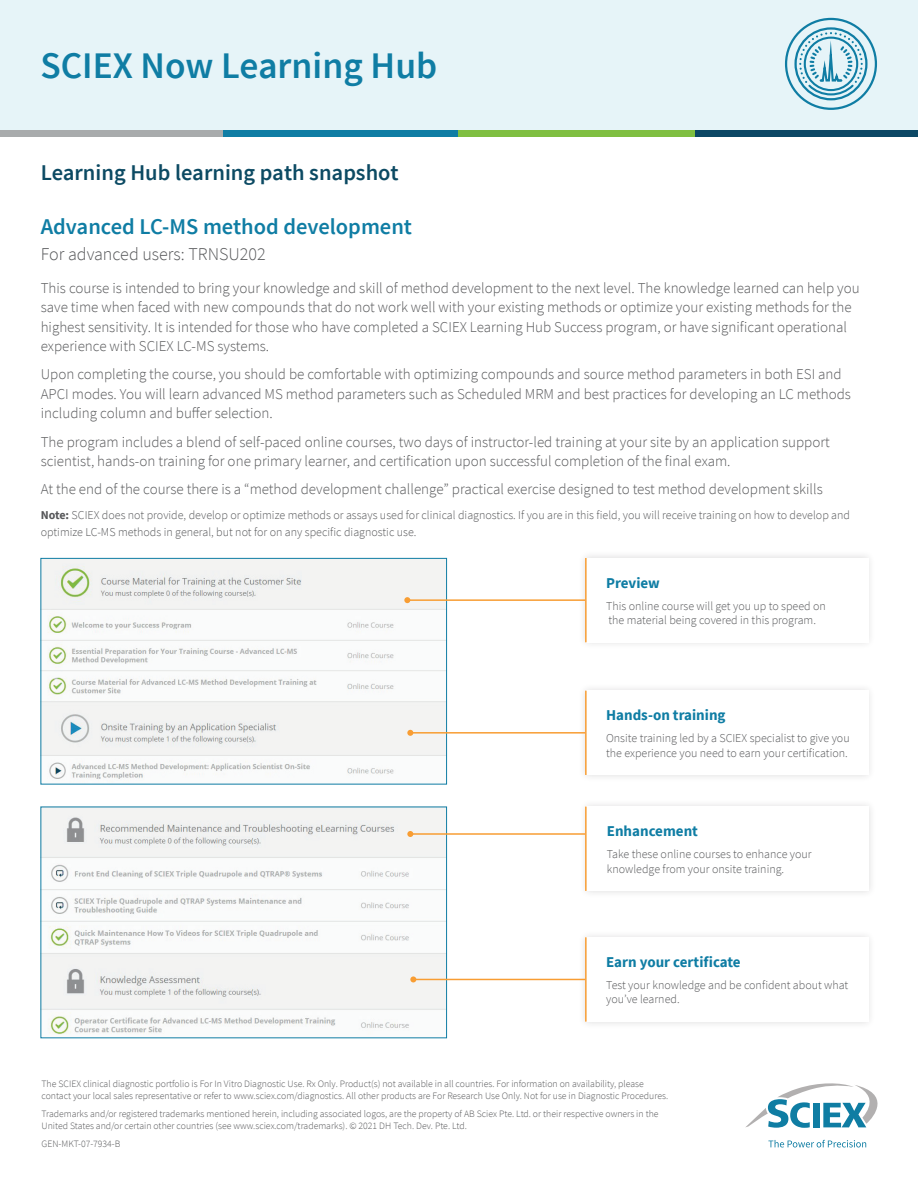
<style>
.page{position:relative;width:918px;height:1188px;background:#fff}
.page>*{position:absolute;margin:0;border:0;box-sizing:border-box;transform-origin:0 0}
.t1{font:600 37.5px "Source Sans Pro";color:#0f7da4}
.t2{font:600 22.5px "Source Sans Pro";color:#0c4a63}
.t3{font:600 22.5px "Source Sans Pro";color:#0f7da4}
.t4{font:300 18px "Source Sans Pro";color:#57585a}
.t5{font:300 15px/19.5px "Source Sans Pro";color:#57585a}
.t6{font:700 15px "Source Sans Pro";color:#0f7da4}
.t7{font:300 12px/14.4px "Source Sans Pro";color:#57585a}
.t8{font:300 9.75px/11.7px "Source Sans Pro";color:#57585a}
.s1{font-weight:700}
</style>
<div class="page">
<svg style="left:745px;top:1083px;width:133px;height:45px"></svg>
<svg style="left:768px;top:1140px;width:98px;height:8px"></svg>
<div style="left:223px;top:129px;width:236px;height:8px;background:#0f7da4"></div>
<div style="left:459px;top:129px;width:236px;height:8px;background:#7fbf41"></div>
<div style="left:695px;top:129px;width:223px;height:8px;background:#0c4865"></div>
<div style="left:0;top:129px;width:223px;height:8px;background:#a8abac"></div>
<div style="left:0;top:0;width:918px;height:129px;background:#e6f4f8"></div>
<svg style="left:784px;top:17px;width:93px;height:93px"></svg>
<div style="left:578px;top:550px;width:298px;height:100px;background:#fafafa"></div>
<div style="left:586px;top:558px;width:282px;height:84px;background:#fff"></div>
<div style="left:579px;top:799px;width:298px;height:100px;background:#fafafa"></div>
<div style="left:587px;top:807px;width:282px;height:84px;background:#fff"></div>
<div style="left:578px;top:683px;width:298px;height:100px;background:#fafafa"></div>
<div style="left:586px;top:691px;width:282px;height:84px;background:#fff"></div>
<div style="left:578px;top:929px;width:298px;height:100px;background:#f9f9f9"></div>
<div style="left:586px;top:937px;width:282px;height:85px;background:#fff"></div>
<img style="left:42px;top:560px;width:403px;height:222px">
<div style="left:40px;top:558px;width:407px;height:226px;border:1px solid #0f7da4"></div>
<img style="left:42px;top:809px;width:403px;height:226px">
<hr style="left:407px;top:599px;width:178px;height:2px;background:#f89d33">
<hr style="left:410px;top:732px;width:175px;height:2px;background:#f89d33">
<hr style="left:410px;top:833px;width:175px;height:2px;background:#f89d33">
<hr style="left:413px;top:979px;width:172px;height:1px;background:#f89d33">
<svg style="left:404px;top:597px;width:6px;height:6px"></svg>
<svg style="left:407px;top:730px;width:6px;height:6px"></svg>
<svg style="left:407px;top:831px;width:6px;height:6px"></svg>
<svg style="left:410px;top:976px;width:6px;height:6px"></svg>
<hr style="left:585px;top:558px;width:2px;height:84px;background:#f89d33">
<hr style="left:585px;top:691px;width:2px;height:84px;background:#f89d33">
<hr style="left:585px;top:807px;width:2px;height:84px;background:#f89d33">
<hr style="left:585px;top:937px;width:2px;height:85px;background:#f89d33">
<h1 class="t1" style="left:40px;top:42px;width:398px">SCIEX Now Learning Hub</h1>
<h2 class="t2" style="left:41px;top:159px;width:359px">Learning Hub learning path snapshot</h2>
<h2 class="t3" style="left:41px;top:212px;width:373px">Advanced LC-MS method development</h2>
<p class="t4" style="left:41px;top:243px;width:227px">For advanced users: TRNSU202</p>
<p class="t5" style="left:41px;top:278px;width:820px">This course is intended to bring your knowledge and skill of method development to the next level. The knowledge learned can help you save time when faced with new compounds that do not work well with your existing methods or optimize your existing methods for the highest sensitivity. It is intended for those who have completed a SCIEX Learning Hub Success program, or have significant operational experience with SCIEX LC-MS systems.</p>
<p class="t5" style="left:41px;top:365px;width:812px">Upon completing the course, you should be comfortable with optimizing compounds and source method parameters in both ESI and<br>APCI modes. You will learn advanced MS method parameters such as Scheduled MRM and best practices for developing an LC methods including column and buffer selection.</p>
<p class="t5" style="left:41px;top:432px;width:791px">The program includes a blend of self-paced online courses, two days of instructor-led training at your site by an application support scientist, hands-on training for one primary learner, and certification upon successful completion of the final exam.</p>
<p class="t5" style="left:41px;top:480px;width:784px">At the end of the course there is a “method development challenge” practical exercise designed to test method development skills</p>
<p class="t7" style="left:41px;top:507px;width:811px;line-height:16.5px"><span class="s1">Note:</span> SCIEX does not provide, develop or optimize methods or assays used for clinical diagnostics. If you are in this field, you will receive training on how to develop and optimize LC-MS methods in general, but not for on any specific diagnostic use.</p>
<p class="t6" style="left:606px;top:572px;width:55px">Preview</p>
<p class="t7" style="left:606px;top:598px;width:221px">This online course will get you up to speed on the material being covered in this program.</p>
<p class="t6" style="left:606px;top:705px;width:121px">Hands-on training</p>
<p class="t7" style="left:606px;top:731px;width:245px">Onsite training led by a SCIEX specialist to give you the experience you need to earn your certification.</p>
<p class="t6" style="left:607px;top:821px;width:93px">Enhancement</p>
<p class="t7" style="left:607px;top:847px;width:206px">Take these online courses to enhance your knowledge from your onsite training.</p>
<p class="t6" style="left:606px;top:952px;width:136px">Earn your certificate</p>
<p class="t7" style="left:606px;top:978px;width:244px">Test your knowledge and be confident about what you’ve learned.</p>
<p class="t8" style="left:42px;top:1078px;width:628px">The SCIEX clinical diagnostic portfolio is For In Vitro Diagnostic Use. Rx Only. Product(s) not available in all countries. For information on availability, please contact your local sales representative or refer to www.sciex.com/diagnostics. All other products are For Research Use Only. Not for use in Diagnostic Procedures.</p>
<p class="t8" style="left:42px;top:1108px;width:619px">Trademarks and/or registered trademarks mentioned herein, including associated logos, are the property of AB Sciex Pte. Ltd. or their respective owners in the<br>United States and/or certain other countries (see www.sciex.com/trademarks). © 2021 DH Tech. Dev. Pte. Ltd.</p>
<p class="t8" style="left:42px;top:1138px;width:80px">GEN-MKT-07-7934-B</p>
</div>
